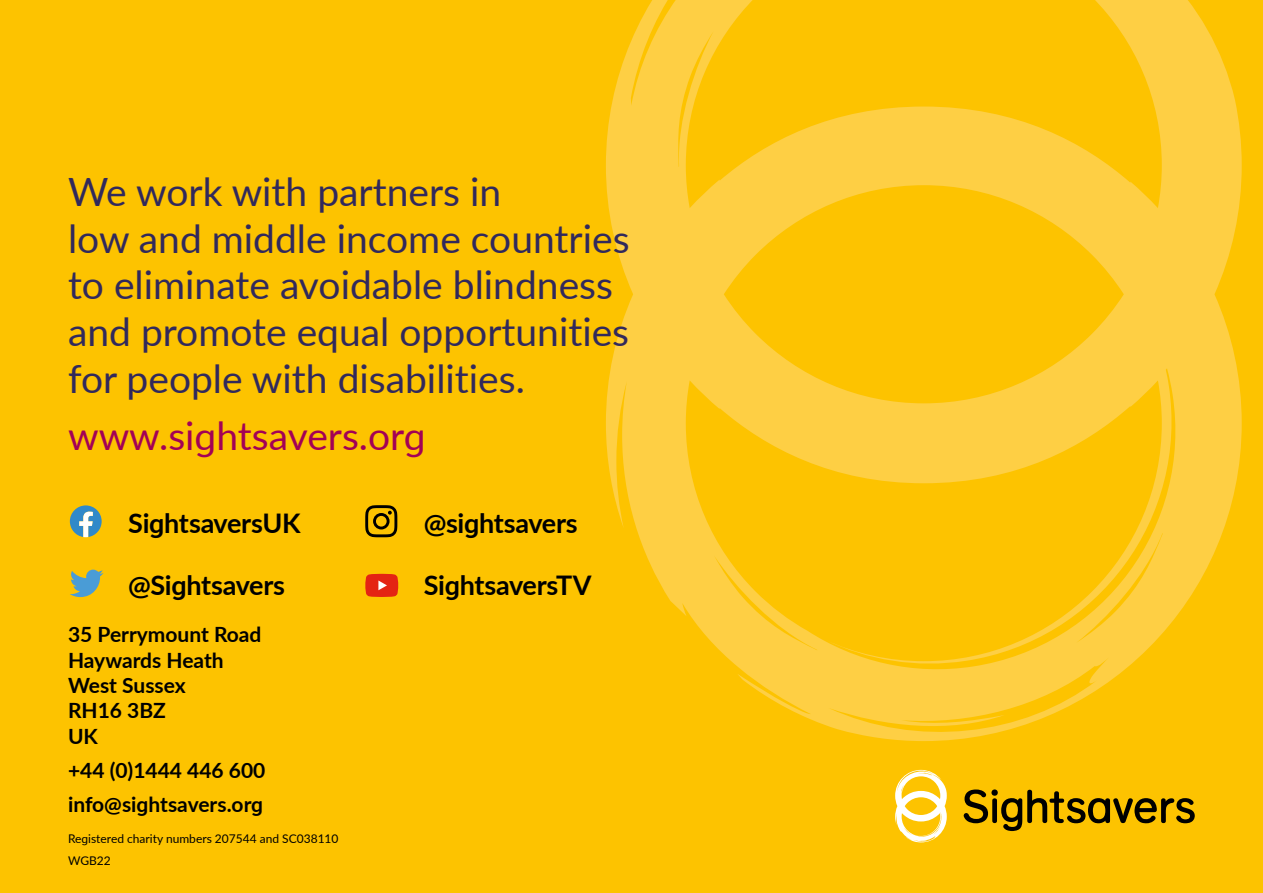
<style>
.page{position:relative;width:1263px;height:893px;background:#fdc300}
.page>*{position:absolute;margin:0;border:0;box-sizing:border-box;transform-origin:0 0}
.t1{font:39px/46.8px "Lato";color:#31295c}
.t2{font:39px "Lato";color:#a30156}
.t3{font:700 27px "Lato";letter-spacing:-.01em;color:#000}
.t4{font:700 21px/25.5px "Lato";color:#000}
.t5{font:18px "Lato";color:#000}
.t6{font:12px "Lato";color:#000}
</style>
<div class="page">
<svg style="left:606px;top:0;width:636px;height:741px"></svg>
<svg style="left:70px;top:505px;width:32px;height:32px"></svg>
<svg style="left:70px;top:570px;width:33px;height:27px"></svg>
<svg style="left:365px;top:505px;width:32px;height:32px"></svg>
<svg style="left:365px;top:574px;width:33px;height:23px"></svg>
<svg style="left:895px;top:769px;width:300px;height:74px"></svg>
<p class="t1" style="left:68px;top:167px;width:563px">We work with partners in<br>low and middle income countries to eliminate avoidable blindness and promote equal opportunities for people with disabilities.</p>
<p class="t2" style="left:68px;top:408px;width:359px">www.sightsavers.org</p>
<p class="t3" style="left:128px;top:503px;width:174px">SightsaversUK</p>
<p class="t3" style="left:128px;top:566px;width:158px">@Sightsavers</p>
<p class="t4" style="left:68px;top:621px;width:195px">35 Perrymount Road<br>Haywards Heath<br>West Sussex<br>RH16 3BZ<br>UK</p>
<p class="t4" style="left:68px;top:757px;width:199px">+44 (0)1444 446 600</p>
<p class="t4" style="left:68px;top:791px;width:197px">info@sightsavers.org</p>
<p class="t6" style="left:68px;top:830px;width:272px">Registered charity numbers 207544 and SC038110</p>
<p class="t6" style="left:68px;top:852px;width:44px">WGB22</p>
<p class="t5" style="left:68px;top:835px;width:12px">8</p>
<p class="t3" style="left:424px;top:503px;width:155px">@sightsavers</p>
<p class="t3" style="left:424px;top:566px;width:169px">SightsaversTV</p>
</div>
